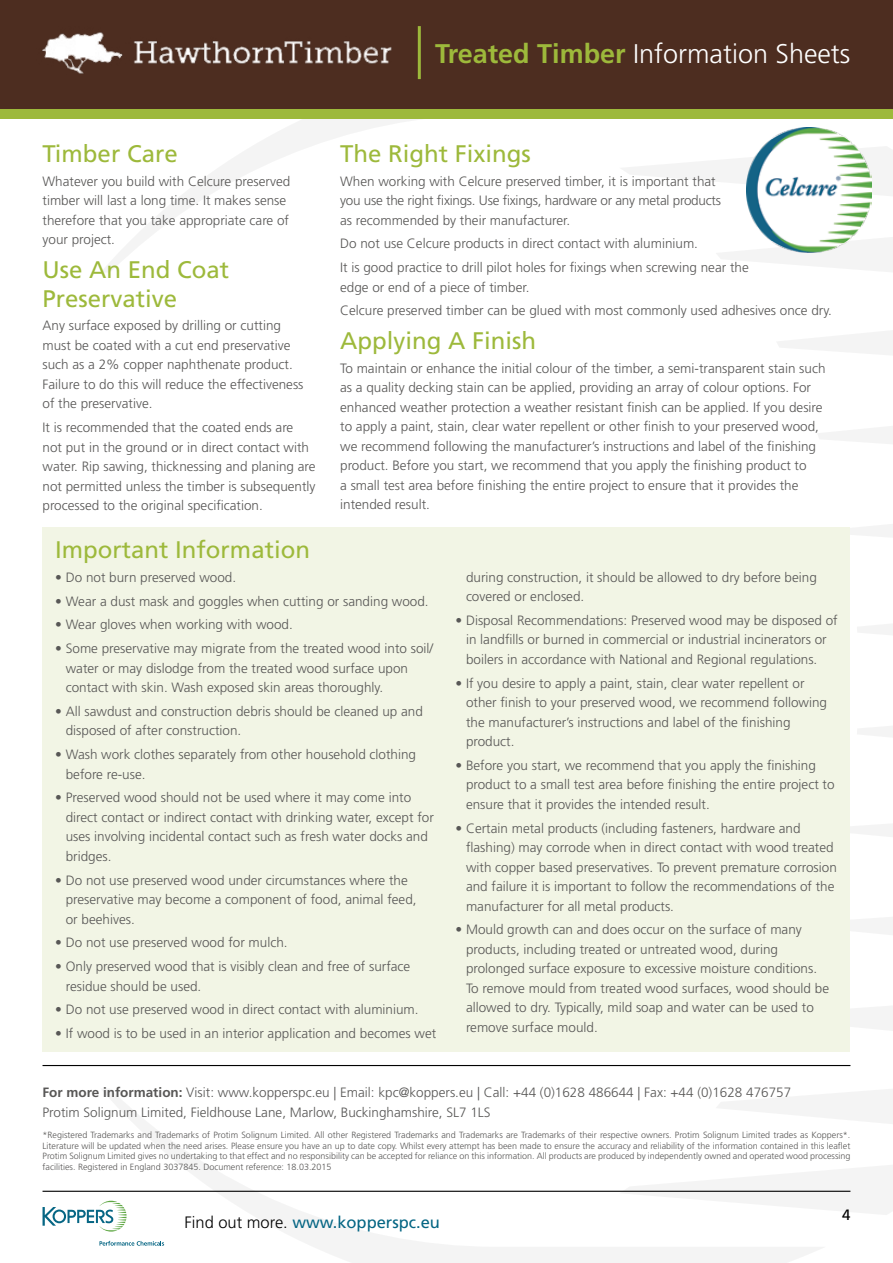
<style>
.page{position:relative;width:893px;height:1263px;background:#fff}
.page>*{position:absolute;margin:0;border:0;box-sizing:border-box;transform-origin:0 0}
.t1{font:300 27px "Frutiger";color:#fff}
.t2{font:24px/28.8px "Frutiger";color:#9db93b}
.t3{font:16.5px "Frutiger";color:#066684}
.t4{font:15px "Frutiger";color:#010101}
.t5{font:300 13.5px/19.5px "Frutiger";color:#585756}
.t6{font:300 9px/10.5px "Frutiger";color:#585756;text-align:justify}
.s1{font-weight:700;color:#9db93b}
.s2{font-weight:700}
.s3{font-weight:300;color:#010101}
</style>
<div class="page">
<svg style="left:100px;top:1089px;width:723px;height:174px"></svg>
<svg style="left:102px;top:119px;width:718px;height:153px"></svg>
<svg style="left:857px;top:726px;width:36px;height:11px"></svg>
<svg style="left:850px;top:824px;width:43px;height:13px"></svg>
<svg style="left:850px;top:917px;width:43px;height:18px"></svg>
<svg style="left:850px;top:1006px;width:43px;height:25px"></svg>
<svg style="left:715px;top:1089px;width:178px;height:44px"></svg>
<svg style="left:619px;top:1158px;width:274px;height:57px"></svg>
<svg style="left:857px;top:624px;width:36px;height:11px"></svg>
<svg style="left:850px;top:524px;width:43px;height:13px"></svg>
<svg style="left:818px;top:426px;width:75px;height:18px"></svg>
<svg style="left:777px;top:331px;width:116px;height:24px"></svg>
<svg style="left:715px;top:228px;width:178px;height:44px"></svg>
<svg style="left:619px;top:146px;width:274px;height:57px"></svg>
<div style="left:43px;top:527px;width:807px;height:524px;background:#f2f5e5"></div>
<hr style="left:43px;top:1065px;width:807px;height:1px;background:#010101">
<div style="left:0;top:108px;width:893px;height:11px;background:#9db93b"></div>
<div style="left:0;top:0;width:893px;height:108px;background:#4d2d20"></div>
<img style="left:42px;top:32px;width:350px;height:42px">
<hr style="left:418px;top:26px;width:3px;height:53px;background:#9db93b">
<hr style="left:43px;top:1191px;width:807px;height:1px;background:#010101">
<svg style="left:43px;top:1201px;width:84px;height:30px"></svg>
<svg style="left:99px;top:1241px;width:65px;height:5px"></svg>
<img style="left:746px;top:128px;width:125px;height:125px">
<h1 class="t1" style="left:435px;top:38px;width:417px"><span class="s1">Treated Timber</span> Information Sheets</h1>
<h2 class="t2" style="left:43px;top:139px;width:137px">Timber Care</h2>
<p class="t5" style="left:43px;top:171px;width:249px">Whatever you build with Celcure preserved timber will last a long time. It makes sense therefore that you take appropriate care of your project.</p>
<h2 class="t2" style="left:43px;top:255px;width:188px">Use An End Coat<br>Preservative</h2>
<p class="t5" style="left:43px;top:316px;width:263px">Any surface exposed by drilling or cutting must be coated with a cut end preservative such as a 2% copper naphthenate product.<br>Failure to do this will reduce the effectiveness of the preservative.</p>
<p class="t5" style="left:43px;top:418px;width:275px">It is recommended that the coated ends are not put in the ground or in direct contact with water. Rip sawing, thicknessing and planing are not permitted unless the timber is subsequently processed to the original specification.</p>
<h2 class="t2" style="left:340px;top:139px;width:192px">The Right Fixings</h2>
<p class="t5" style="left:340px;top:171px;width:382px">When working with Celcure preserved timber, it is important that you use the right fixings. Use fixings, hardware or any metal products as recommended by their manufacturer.</p>
<p class="t5" style="left:340px;top:232px;width:410px;line-height:23.7px">Do not use Celcure products in direct contact with aluminium.<br>It is good practice to drill pilot holes for fixings when screwing near the</p>
<p class="t5" style="left:340px;top:275px;width:493px;line-height:23.7px">edge or end of a piece of timber.<br>Celcure preserved timber can be glued with most commonly used adhesives once dry.</p>
<h2 class="t2" style="left:340px;top:327px;width:198px">Applying A Finish</h2>
<p class="t5" style="left:340px;top:359px;width:487px">To maintain or enhance the initial colour of the timber, a semi-transparent stain such as a quality decking stain can be applied, providing an array of colour options. For enhanced weather protection a weather resistant finish can be applied. If you desire to apply a paint, stain, clear water repellent or other finish to your preserved wood, we recommend following the manufacturer’s instructions and label of the finishing product. Before you start, we recommend that you apply the finishing product to<br>a small test area before finishing the entire project to ensure that it provides the intended result.</p>
<h2 class="t2" style="left:55px;top:535px;width:256px">Important Information</h2>
<p class="t5" style="left:55px;top:568px;width:182px">• Do not burn preserved wood.</p>
<p class="t5" style="left:55px;top:591px;width:375px">• Wear a dust mask and goggles when cutting or sanding wood.</p>
<p class="t5" style="left:55px;top:615px;width:239px">• Wear gloves when working with wood.</p>
<p class="t5" style="left:66px;top:639px;width:369px;text-indent:-11px">• Some preservative may migrate from the treated wood into soil/ water or may dislodge from the treated wood surface upon contact with skin. Wash exposed skin areas thoroughly.</p>
<p class="t5" style="left:66px;top:702px;width:359px;text-indent:-11px">• All sawdust and construction debris should be cleaned up and disposed of after construction.</p>
<p class="t5" style="left:66px;top:745px;width:352px;text-indent:-11px">• Wash work clothes separately from other household clothing before re-use.</p>
<p class="t5" style="left:66px;top:788px;width:370px;text-indent:-11px">• Preserved wood should not be used where it may come into direct contact or indirect contact with drinking water, except for uses involving incidental contact such as fresh water docks and bridges.</p>
<p class="t5" style="left:66px;top:870px;width:352px;text-indent:-11px">• Do not use preserved wood under circumstances where the preservative may become a component of food, animal feed, or beehives.</p>
<p class="t5" style="left:55px;top:933px;width:234px">• Do not use preserved wood for mulch.</p>
<p class="t5" style="left:66px;top:957px;width:346px;text-indent:-11px">• Only preserved wood that is visibly clean and free of surface residue should be used.</p>
<p class="t5" style="left:55px;top:1000px;width:365px">• Do not use preserved wood in direct contact with aluminium.</p>
<p class="t5" style="left:55px;top:1024px;width:383px">• If wood is to be used in an interior application and becomes wet</p>
<p class="t5" style="left:466px;top:567px;width:352px">during construction, it should be allowed to dry before being covered or enclosed.</p>
<p class="t5" style="left:466px;top:611px;width:373px;text-indent:-11px">• Disposal Recommendations: Preserved wood may be disposed of in landfills or burned in commercial or industrial incinerators or boilers in accordance with National and Regional regulations.</p>
<p class="t5" style="left:466px;top:673px;width:363px;text-indent:-11px">• If you desire to apply a paint, stain, clear water repellent or other finish to your preserved wood, we recommend following the manufacturer’s instructions and label of the finishing product.</p>
<p class="t5" style="left:466px;top:756px;width:370px;text-indent:-11px">• Before you start, we recommend that you apply the finishing product to a small test area before finishing the entire project to ensure that it provides the intended result.</p>
<p class="t5" style="left:466px;top:818px;width:372px;text-indent:-11px">• Certain metal products (including fasteners, hardware and flashing) may corrode when in direct contact with wood treated with copper based preservatives. To prevent premature corrosion and failure it is important to follow the recommendations of the manufacturer for all metal products.</p>
<p class="t5" style="left:466px;top:920px;width:365px;text-indent:-11px">• Mould growth can and does occur on the surface of many products, including treated or untreated wood, during prolonged surface exposure to excessive moisture conditions.<br>To remove mould from treated wood surfaces, wood should be allowed to dry. Typically, mild soap and water can be used to remove surface mould.</p>
<p class="t5" style="left:43px;top:1083px;width:750px"><span class="s2">For more information:</span> Visit: www.kopperspc.eu | Email: kpc@koppers.eu | Call: +44 (0)1628 486644 | Fax: +44 (0)1628 476757<br>Protim Solignum Limited, Fieldhouse Lane, Marlow, Buckinghamshire, SL7 1LS</p>
<p class="t6" style="left:43px;top:1130px;width:810px">*Registered Trademarks and Trademarks of Protim Solignum Limited. All other Registered Trademarks and Trademarks are Trademarks of their respective owners. Protim Solignum Limited trades as Koppers*.<br>Literature will be updated when the need arises. Please ensure you have an up to date copy. Whilst every attempt has been made to ensure the accuracy and reliability of the information contained in this leaflet Protim Solignum Limited gives no undertaking to that effect and no responsibility can be accepted for reliance on this information. All products are produced by independently owned and operated wood processing facilities. Registered in England 3037845. Document reference: 18.03.2015</p>
<p class="t3" style="left:185px;top:1213px;width:257px"><span class="s3">Find out more.</span> www.kopperspc.eu</p>
<p class="t4" style="left:842px;top:1206px;width:10px">4</p>
</div>
